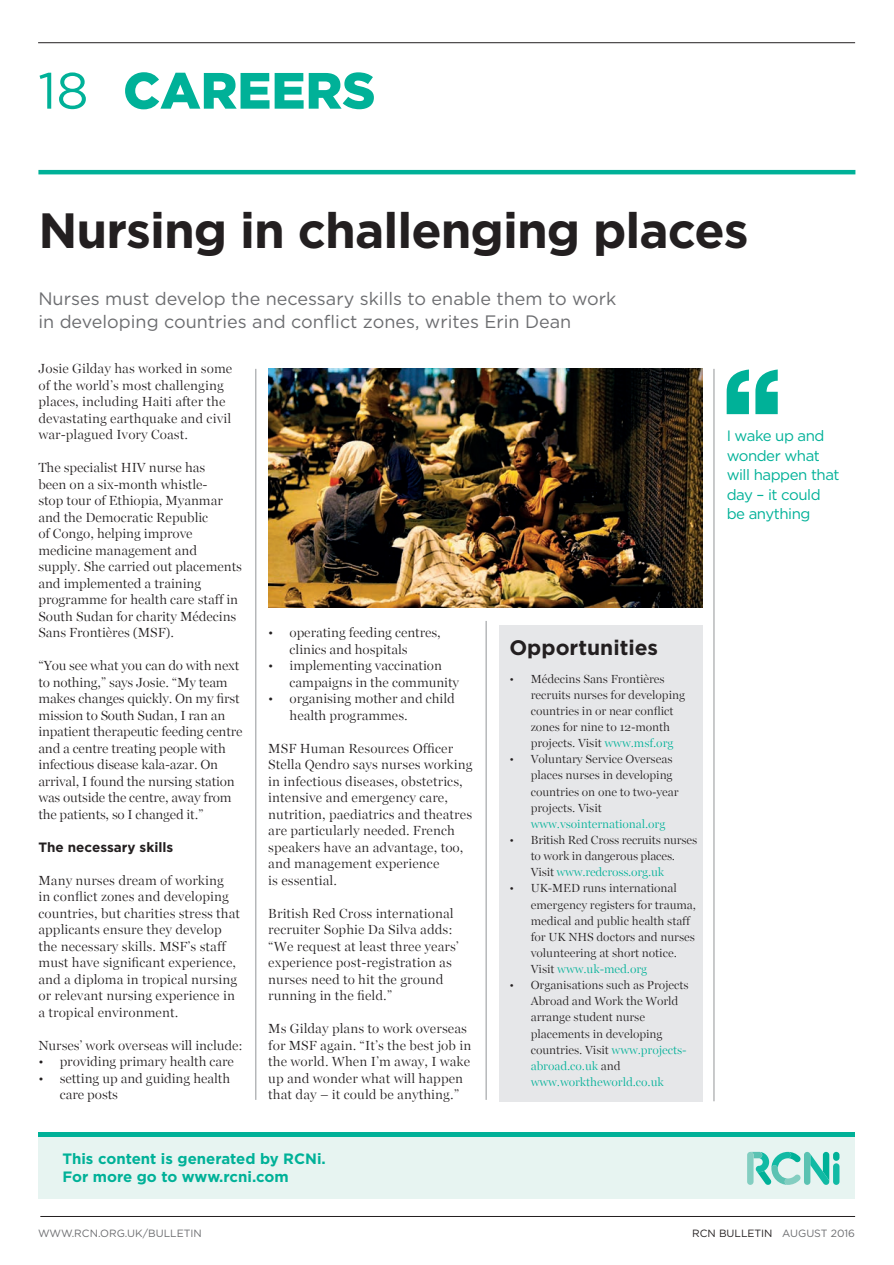
<style>
.page{position:relative;width:894px;height:1265px;background:#fff}
.page>*{position:absolute;margin:0;border:0;box-sizing:border-box;transform-origin:0 0}
.t1{font:900 51px "Gotham";color:#00b198}
.t2{font:51px "Gotham";color:#00b198}
.t3{font:700 49.5px "Gotham";letter-spacing:-.02em;color:#231f20}
.t4{font:700 21px "Gotham";color:#231f20}
.t5{font:18px/22.5px "Gotham";color:#6c6d70}
.t6{font:15px/19.5px "Gotham";letter-spacing:-.03em;color:#00b198}
.t7{font:700 15px/18px "Gotham";color:#00b198}
.t8{font:300 13.5px/16.5px "SD Georgia";color:#231f20}
.t9{font:300 13.5px/16.5px "SD Georgia";letter-spacing:-.02em;color:#231f20}
.t10{font:700 13.5px "Gotham";color:#231f20}
.t11{font:300 12px/16.2px "SD Georgia";letter-spacing:-.01em;color:#231f20}
.t12{font:300 12px "SD Georgia";letter-spacing:-.01em;color:#00b198}
.t13{font:10.5px "Gotham";color:#6c6d70}
.t14{font:10.5px "Gotham";color:#231f20}
.s1{color:#00b198}
.s2{color:#6c6d70}
</style>
<div class="page">
<hr style="left:38px;top:42px;width:816px;height:1px;background:#231f20">
<hr style="left:40px;top:1216px;width:814px;height:1px;background:#231f20">
<div style="left:499px;top:625px;width:203px;height:476px;background:#e6e7e9"></div>
<div style="left:38px;top:1132px;width:817px;height:66px;background:#e7f4f1"></div>
<hr style="left:38px;top:1132px;width:817px;height:4px;background:#00b198">
<hr style="left:38px;top:170px;width:817px;height:4px;background:#00b198">
<hr style="left:713px;top:369px;width:1px;height:732px;background:#939598">
<hr style="left:485px;top:621px;width:1px;height:479px;background:#939598">
<hr style="left:255px;top:369px;width:1px;height:731px;background:#939598">
<img style="left:268px;top:369px;width:434px;height:238px">
<div style="left:747px;top:1152px;width:6px;height:33px;background:#83cec1;border-radius:3px"></div>
<svg style="left:750px;top:1152px;width:50px;height:33px"></svg>
<div style="left:803px;top:1152px;width:7px;height:33px;background:#5bc2b2;border-radius:3px"></div>
<svg style="left:809px;top:1152px;width:20px;height:33px"></svg>
<svg style="left:832px;top:1163px;width:7px;height:22px"></svg>
<svg style="left:832px;top:1152px;width:7px;height:9px"></svg>
<svg style="left:726px;top:369px;width:51px;height:45px"></svg>
<h1 class="t2" style="left:38px;top:58px;width:52px">18</h1>
<h1 class="t1" style="left:123px;top:55px;width:254px">CAREERS</h1>
<h2 class="t3" style="left:38px;top:197px;width:711px">Nursing in challenging places</h2>
<h3 class="t5" style="left:38px;top:287px;width:579px">Nurses must develop the necessary skills to enable them to work in developing countries and conflict zones, writes Erin Dean</h3>
<p class="t8" style="left:38px;top:360px;width:195px">Josie Gilday has worked in some of the world’s most challenging places, including Haiti after the devastating earthquake and civil war-plagued Ivory Coast.</p>
<p class="t8" style="left:38px;top:459px;width:205px">The specialist HIV nurse has<br>been on a six-month whistle-<br>stop tour of Ethiopia, Myanmar and the Democratic Republic<br>of Congo, helping improve medicine management and supply. She carried out placements and implemented a training programme for health care staff in<br>South Sudan for charity Médecins<br>Sans Frontières (MSF).</p>
<p class="t9" style="left:38px;top:657px;width:205px">“You see what you can do with next to nothing,” says Josie. “My team makes changes quickly. On my first mission to South Sudan, I ran an inpatient therapeutic feeding centre and a centre treating people with infectious disease kala-azar. On arrival, I found the nursing station was outside the centre, away from the patients, so I changed it.”</p>
<p class="t10" style="left:38px;top:838px;width:136px">The necessary skills</p>
<p class="t8" style="left:38px;top:872px;width:203px">Many nurses dream of working<br>in conflict zones and developing countries, but charities stress that applicants ensure they develop the necessary skills. MSF’s staff must have significant experience, and a diploma in tropical nursing or relevant nursing experience in a tropical environment.</p>
<p class="t8" style="left:38px;top:1037px;width:206px">Nurses’ work overseas will include:</p>
<p class="t8" style="left:38px;top:1053px;width:197px">• providing primary health care</p>
<p class="t8" style="left:60px;top:1070px;width:172px;text-indent:-21px">• setting up and guiding health care posts</p>
<p class="t8" style="left:289px;top:624px;width:153px;text-indent:-21px">• operating feeding centres, clinics and hospitals</p>
<p class="t8" style="left:289px;top:657px;width:171px;text-indent:-21px">• implementing vaccination campaigns in the community</p>
<p class="t8" style="left:289px;top:690px;width:167px;text-indent:-21px">• organising mother and child health programmes.</p>
<p class="t8" style="left:268px;top:740px;width:206px">MSF Human Resources Officer<br>Stella Qendro says nurses working in infectious diseases, obstetrics, intensive and emergency care, nutrition, paediatrics and theatres are particularly needed. French speakers have an advantage, too, and management experience<br>is essential.</p>
<p class="t8" style="left:268px;top:905px;width:192px">British Red Cross international recruiter Sophie Da Silva adds: “We request at least three years’ experience post-registration as nurses need to hit the ground running in the field.”</p>
<p class="t8" style="left:268px;top:1020px;width:204px">Ms Gilday plans to work overseas for MSF again. “It’s the best job in the world. When I’m away, I wake up and wonder what will happen that day – it could be anything.”</p>
<p class="t7" style="left:62px;top:1150px;width:265px">This content is generated by RCNi.<br>For more go to www.rcni.com</p>
<h3 class="t4" style="left:509px;top:633px;width:150px">Opportunities</h3>
<p class="t11" style="left:530px;top:670px;width:156px;text-indent:-21px">• Médecins Sans Frontières recruits nurses for developing countries in or near conflict zones for nine to 12-month projects. Visit <span class="s1">www.msf.org</span></p>
<p class="t11" style="left:530px;top:751px;width:149px;text-indent:-21px">• Voluntary Service Overseas places nurses in developing countries on one to two-year projects. Visit</p>
<p class="t12" style="left:530px;top:817px;width:136px">www.vsointernational.org</p>
<p class="t11" style="left:530px;top:832px;width:168px;text-indent:-21px">• British Red Cross recruits nurses to work in dangerous places.<br>Visit <span class="s1">www.redcross.org.uk</span></p>
<p class="t11" style="left:530px;top:880px;width:167px;text-indent:-21px">• UK-MED runs international emergency registers for trauma, medical and public health staff for UK NHS doctors and nurses volunteering at short notice.<br>Visit <span class="s1">www.uk-med.org</span></p>
<p class="t11" style="left:530px;top:977px;width:159px;text-indent:-21px">• Organisations such as Projects<br>Abroad and Work the World arrange student nurse placements in developing countries. Visit <span class="s1">www.projects&shy;abroad.co.uk</span> and <span class="s1">www.worktheworld.co.uk</span></p>
<p class="t6" style="left:726px;top:426px;width:114px">I wake up and wonder what will happen that day – it could be anything</p>
<p class="t13" style="left:38px;top:1227px;width:165px">WWW.RCN.ORG.UK/BULLETIN</p>
<p class="t14" style="left:692px;top:1227px;width:164px">RCN BULLETIN <span class="s2">AUGUST 2016</span></p>
</div>
